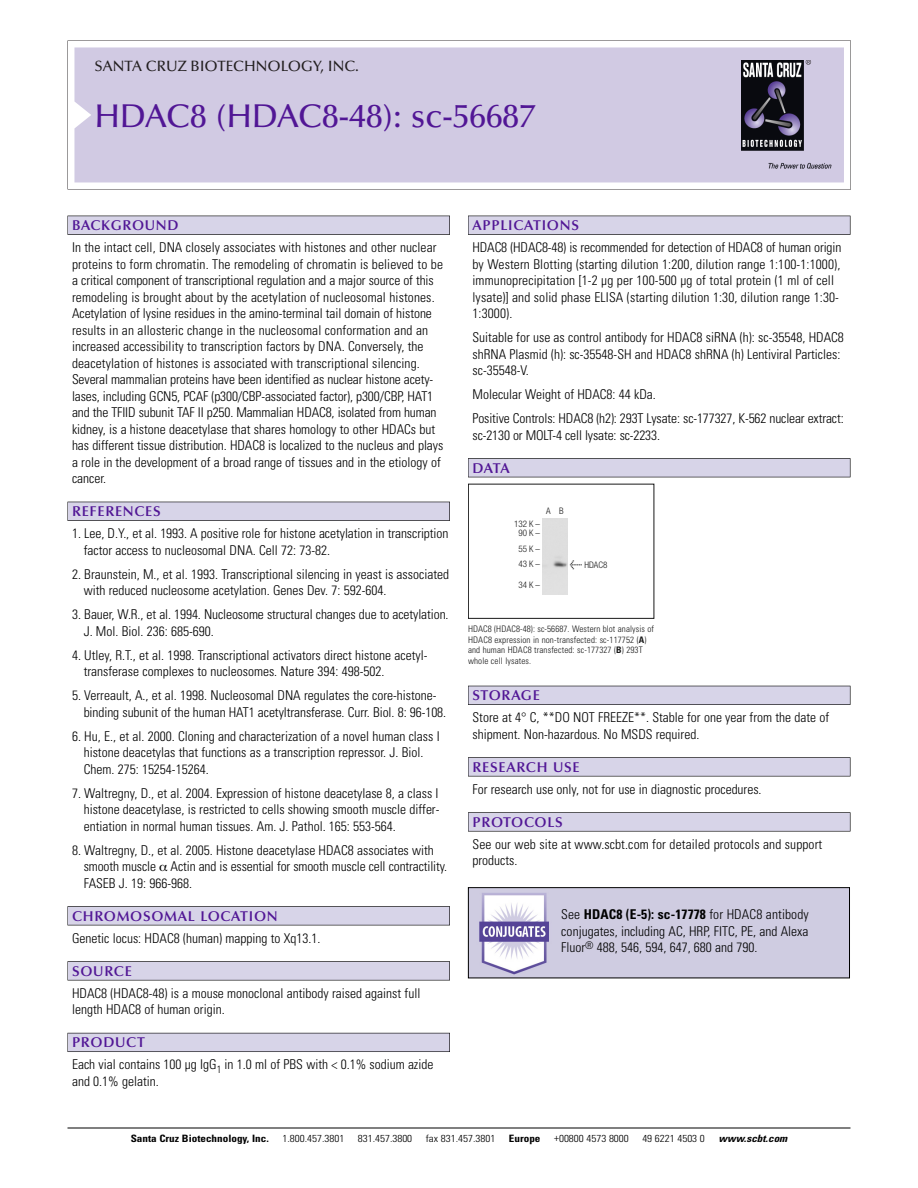
<style>
.page{position:relative;width:918px;height:1188px;background:#fff}
.page>*{position:absolute;margin:0;border:0;box-sizing:border-box;transform-origin:0 0}
.t1{font:500 33px "Optima";color:#511695}
.t2{font:500 15px "Optima";color:#231f20}
.t3{font:600 14.25px "Optima";letter-spacing:.05em;color:#511695}
.t4{font:300 condensed 13.5px/16.5px "Univers";color:#000}
.t5{font:300 condensed 10.2px "Univers";color:#000;scale:1.1 1}
.t6{font:700 condensed 10.2px "Univers";color:#000;scale:1.1 1}
.t7{font:italic 700 condensed 10.2px "Univers";color:#000;scale:1.1 1}
.t8{font:300 condensed 9px/10.5px "Univers";letter-spacing:.015em;color:#191919}
.t9{font:300 condensed 9px/9px "Helvetica Neue";color:#191919;text-align:center}
.s1{font-family:"Meta Plus";font-weight:400;font-stretch:normal;font-size:10.5px}
.s2{font-weight:700}
</style>
<div class="page">
<svg style="left:68px;top:40px;width:783px;height:149px"></svg>
<div style="left:74px;top:47px;width:770px;height:135px;background:#d1cae3"></div>
<img style="left:741px;top:60px;width:90px;height:108px">
<div style="left:68px;top:216px;width:382px;height:19px;background:#535256"></div>
<div style="left:68px;top:216px;width:381px;height:18px;background:#d7d4e8"></div>
<div style="left:68px;top:502px;width:382px;height:19px;background:#525156"></div>
<div style="left:68px;top:502px;width:381px;height:18px;background:#d7d4e8"></div>
<div style="left:68px;top:906px;width:382px;height:19px;background:#545357"></div>
<div style="left:68px;top:907px;width:381px;height:18px;background:#d7d4e8"></div>
<div style="left:68px;top:961px;width:382px;height:19px;background:#575659"></div>
<div style="left:68px;top:962px;width:381px;height:18px;background:#d7d4e8"></div>
<div style="left:68px;top:1033px;width:382px;height:19px;background:#595860"></div>
<div style="left:68px;top:1033px;width:381px;height:18px;background:#d7d4e8"></div>
<div style="left:468px;top:216px;width:382px;height:19px;background:#535256"></div>
<div style="left:468px;top:216px;width:382px;height:18px;background:#d7d4e8"></div>
<div style="left:468px;top:458px;width:382px;height:19px;background:#515155"></div>
<div style="left:468px;top:459px;width:382px;height:18px;background:#d7d4e8"></div>
<div style="left:468px;top:686px;width:382px;height:19px;background:#515057"></div>
<div style="left:468px;top:686px;width:382px;height:18px;background:#d7d4e8"></div>
<div style="left:468px;top:757px;width:382px;height:19px;background:#575659"></div>
<div style="left:468px;top:758px;width:382px;height:18px;background:#d7d4e8"></div>
<svg style="left:468px;top:812px;width:382px;height:20px"></svg>
<div style="left:468px;top:813px;width:382px;height:18px;background:#d7d4e8"></div>
<hr style="left:68px;top:1128px;width:782px;height:1px;background:#000">
<img style="left:470px;top:889px;width:378px;height:87px">
<div style="left:468px;top:887px;width:382px;height:91px;border:1px solid #000"></div>
<div style="left:468px;top:484px;width:186px;height:135px;border:1px solid #191919"></div>
<div style="left:542px;top:518px;width:26px;height:76px;background:#dfdfdf"></div>
<p class="t2" style="left:94px;top:60px;width:266px">SANTA CRUZ BIOTECHNOLOGY, INC.</p>
<p class="t1" style="left:94px;top:102px;width:443px">HDAC8 (HDAC8-48): sc-56687</p>
<p class="t3" style="left:72px;top:219px;width:108px">BACKGROUND</p>
<p class="t4" style="left:72px;top:240px;width:373px">In the intact cell, DNA closely associates with histones and other nuclear proteins to form chromatin. The remodeling of chromatin is believed to be a critical component of transcriptional regulation and a major source of this remodeling is brought about by the acetylation of nucleosomal histones.<br>Acetylation of lysine residues in the amino-terminal tail domain of histone results in an allosteric change in the nucleosomal conformation and an increased accessibility to transcription factors by DNA. Conversely, the deacetylation of histones is associated with transcriptional silencing.<br>Several mammalian proteins have been identified as nuclear histone acety&shy;lases, including GCN5, PCAF (p300/CBP-associated factor), p300/CBP, HAT1 and the TFIID subunit TAF II p250. Mammalian HDAC8, isolated from human kidney, is a histone deacetylase that shares homology to other HDACs but has different tissue distribution. HDAC8 is localized to the nucleus and plays a role in the development of a broad range of tissues and in the etiology of cancer.</p>
<p class="t3" style="left:72px;top:505px;width:90px">REFERENCES</p>
<p class="t4" style="left:84px;top:526px;width:366px;text-indent:-12px">1. Lee, D.Y., et al. 1993. A positive role for histone acetylation in transcription factor access to nucleosomal DNA. Cell 72: 73-82.</p>
<p class="t4" style="left:84px;top:567px;width:367px;text-indent:-12px">2. Braunstein, M., et al. 1993. Transcriptional silencing in yeast is associated with reduced nucleosome acetylation. Genes Dev. 7: 592-604.</p>
<p class="t4" style="left:84px;top:607px;width:366px;text-indent:-12px">3. Bauer, W.R., et al. 1994. Nucleosome structural changes due to acetylation.<br>J. Mol. Biol. 236: 685-690.</p>
<p class="t4" style="left:84px;top:648px;width:345px;text-indent:-12px">4. Utley, R.T., et al. 1998. Transcriptional activators direct histone acetyl&shy;transferase complexes to nucleosomes. Nature 394: 498-502.</p>
<p class="t4" style="left:84px;top:688px;width:364px;text-indent:-12px">5. Verreault, A., et al. 1998. Nucleosomal DNA regulates the core-histone&shy;binding subunit of the human HAT1 acetyltransferase. Curr. Biol. 8: 96-108.</p>
<p class="t4" style="left:84px;top:729px;width:358px;text-indent:-12px">6. Hu, E., et al. 2000. Cloning and characterization of a novel human class I histone deacetylas that functions as a transcription repressor. J. Biol.<br>Chem. 275: 15254-15264.</p>
<p class="t4" style="left:84px;top:786px;width:357px;text-align:justify;text-indent:-12px">7. Waltregny, D., et al. 2004. Expression of histone deacetylase 8, a class I histone deacetylase, is restricted to cells showing smooth muscle differ&shy;entiation in normal human tissues. Am. J. Pathol. 165: 553-564.</p>
<p class="t4" style="left:84px;top:843px;width:365px;text-indent:-12px">8. Waltregny, D., et al. 2005. Histone deacetylase HDAC8 associates with smooth muscle Actin and is essential for smooth muscle cell contractility.<br>FASEB J. 19: 966-968.</p>
<p class="t3" style="left:72px;top:910px;width:207px">CHROMOSOMAL LOCATION</p>
<p class="t4" style="left:72px;top:931px;width:250px">Genetic locus: HDAC8 (human) mapping to Xq13.1.</p>
<p class="t3" style="left:72px;top:965px;width:61px">SOURCE</p>
<p class="t4" style="left:72px;top:986px;width:350px">HDAC8 (HDAC8-48) is a mouse monoclonal antibody raised against full length HDAC8 of human origin.</p>
<p class="t3" style="left:72px;top:1036px;width:74px">PRODUCT</p>
<p class="t4" style="left:72px;top:1058px;width:363px">Each vial contains 100 µg IgG<sub>1</sub> in 1.0 ml of PBS with &lt; 0.1% sodium azide and 0.1% gelatin.</p>
<p class="t3" style="left:473px;top:219px;width:108px">APPLICATIONS</p>
<p class="t4" style="left:473px;top:240px;width:370px">HDAC8 (HDAC8-48) is recommended for detection of HDAC8 of human origin by Western Blotting (starting dilution 1:200, dilution range 1:100-1:1000), immunoprecipitation [1-2 µg per 100-500 µg of total protein (1 ml of cell lysate)] and solid phase ELISA (starting dilution 1:30, dilution range 1:30- 1:3000).</p>
<p class="t4" style="left:473px;top:330px;width:373px">Suitable for use as control antibody for HDAC8 siRNA (h): sc-35548, HDAC8 shRNA Plasmid (h): sc-35548-SH and HDAC8 shRNA (h) Lentiviral Particles: sc-35548-V.</p>
<p class="t4" style="left:473px;top:387px;width:185px">Molecular Weight of HDAC8: 44 kDa.</p>
<p class="t4" style="left:473px;top:411px;width:373px">Positive Controls: HDAC8 (h2): 293T Lysate: sc-177327, K-562 nuclear extract: sc-2130 or MOLT-4 cell lysate: sc-2233.</p>
<p class="t3" style="left:473px;top:462px;width:39px">DATA</p>
<p class="t9" style="left:546px;top:507px;width:19px">A B</p>
<p class="t9" style="left:514px;top:520px;width:28px">132 K –<br>90K–</p>
<p class="t9" style="left:518px;top:542px;width:23px;line-height:15px;text-align:left">55K–<br>43K–</p>
<p class="t9" style="left:518px;top:581px;width:23px">34K–</p>
<p class="t9" style="left:570px;top:561px;width:39px"><span class="s1">&lt;</span> HDAC8</p>
<p class="t8" style="left:468px;top:625px;width:187px">HDAC8 (HDAC8-48): sc-56687. Western blot analysis of HDAC8 expression in non-transfected: sc-117752 (<span class="s2">A</span>) and human HDAC8 transfected: sc-177327 (<span class="s2">B</span>) 293T whole cell lysates.</p>
<p class="t3" style="left:473px;top:689px;width:69px">STORAGE</p>
<p class="t4" style="left:473px;top:711px;width:358px">Store at 4° C, **DO NOT FREEZE**. Stable for one year from the date of shipment. Non-hazardous. No MSDS required.</p>
<p class="t3" style="left:473px;top:761px;width:109px">RESEARCH USE</p>
<p class="t4" style="left:473px;top:782px;width:291px">For research use only, not for use in diagnostic procedures.</p>
<p class="t3" style="left:473px;top:816px;width:92px">PROTOCOLS</p>
<p class="t4" style="left:473px;top:837px;width:351px">See our web site at www.scbt.com for detailed protocols and support products.</p>
<p class="t4" style="left:561px;top:908px;width:249px;text-align:justify">See <span class="s2">HDAC8 (E-5): sc-17778</span> for HDAC8 antibody conjugates, including AC, HRP, FITC, PE, and Alexa Fluor<sup>®</sup> 488, 546, 594, 647, 680 and 790.</p>
<p class="t6" style="left:131px;top:1135px;width:127px">Santa Cruz Biotechnology, Inc.</p>
<p class="t5" style="left:282px;top:1135px;width:58px">1.800.457.3801</p>
<p class="t5" style="left:358px;top:1135px;width:51px">831.457.3800</p>
<p class="t5" style="left:426px;top:1135px;width:65px">fax 831.457.3801</p>
<p class="t6" style="left:509px;top:1135px;width:30px">Europe</p>
<p class="t5" style="left:554px;top:1135px;width:69px">+00800 4573 8000</p>
<p class="t5" style="left:642px;top:1135px;width:58px">49 6221 4503 0</p>
<p class="t7" style="left:719px;top:1135px;width:66px">www.scbt.com</p>
</div>
